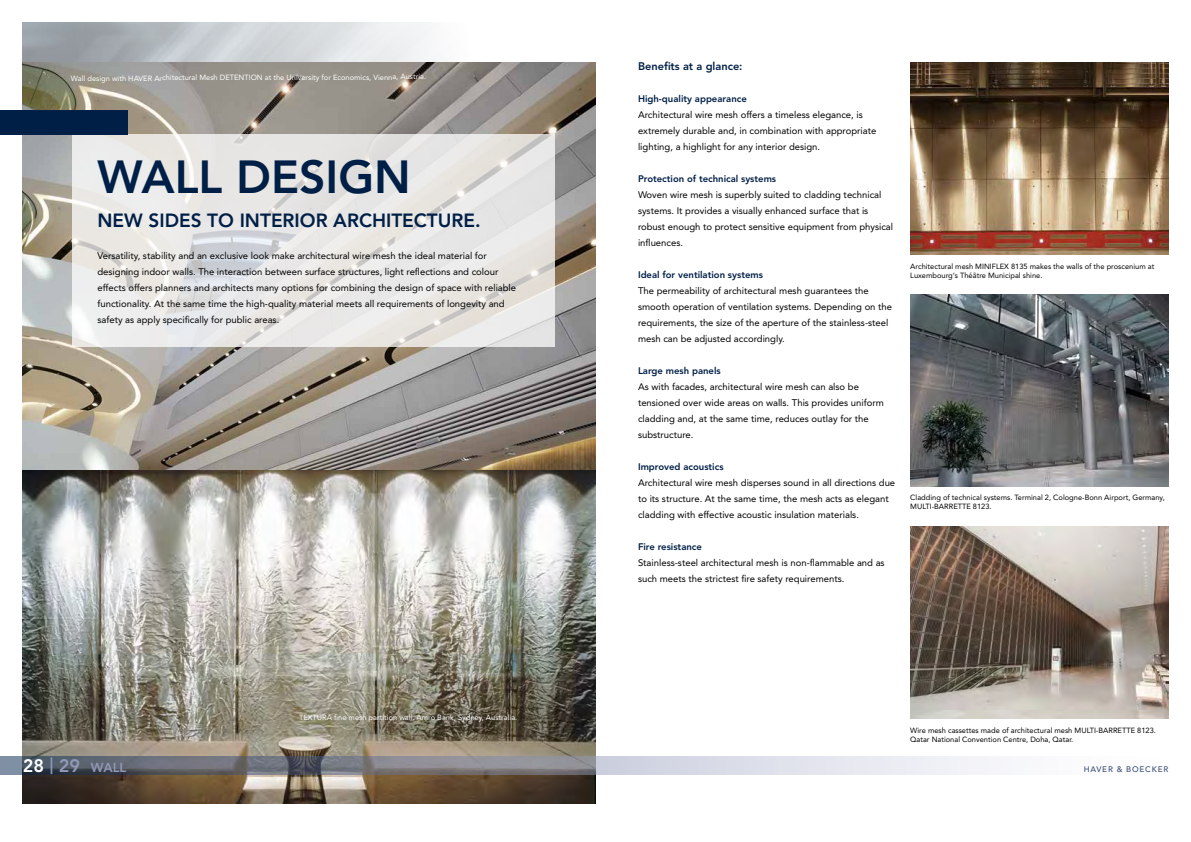
<style>
.page{position:relative;width:1191px;height:842px;background:#fff}
.page>*{position:absolute;margin:0;border:0;box-sizing:border-box;transform-origin:0 0}
.t1{font:800 46px "Avenir LT Std";color:#001f47}
.t2{font:800 19px "Avenir LT Std";color:#001f47}
.t3{font:800 13px "Avenir LT Std";color:#9199b7}
.t4{font:800 11px "Avenir LT Std";color:#001f47}
.t5{font:9.5px/16px "Avenir LT Std";color:#000}
.t6{font:800 9.5px "Avenir LT Std";color:#001f47}
.t7{font:500 8px "Avenir LT Std";letter-spacing:.1em;color:#3a4e76}
.t8{font:7.5px/9px "Avenir LT Std";color:#000}
.t9{font:7.5px "Avenir LT Std";letter-spacing:-.005em;color:#fff}
.s1{font-size:18px;color:#fff}
.s2{font-size:18px}
</style>
<div class="page">
<img style="left:23px;top:62px;width:572px;height:742px">
<svg style="left:0;top:757px;width:992px;height:17px;background:#9d9fa8"></svg>
<svg style="left:51px;top:757px;width:1px;height:17px"></svg>
<svg style="left:72px;top:135px;width:482px;height:212px;background:#e7e6e4"></svg>
<div style="left:0;top:110px;width:128px;height:25px;background:#001f47"></div>
<img style="left:910px;top:62px;width:258px;height:192px">
<img style="left:910px;top:294px;width:258px;height:192px">
<img style="left:910px;top:527px;width:258px;height:192px">
<p class="t9" style="left:71px;top:73px;width:357px">Wall design with HAVER Architectural Mesh DETENTION at the University for Economics, Vienna, Austria.</p>
<h1 class="t1" style="left:97px;top:150px;width:315px">WALL DESIGN</h1>
<h2 class="t2" style="left:97px;top:209px;width:385px">NEW SIDES TO INTERIOR ARCHITECTURE.</h2>
<p class="t5" style="left:97px;top:247px;width:420px">Versatility, stability and an exclusive look make architectural wire mesh the ideal material for designing indoor walls. The interaction between surface structures, light reflections and colour effects offers planners and architects many options for combining the design of space with reliable functionality. At the same time the high-quality material meets all requirements of longevity and safety as apply specifically for public areas.</p>
<p class="t9" style="left:299px;top:713px;width:220px">TEXTURA fine mesh partition wall. Amro Bank, Sydney, Australia.</p>
<p class="t4" style="left:638px;top:60px;width:106px">Benefits at a glance:</p>
<p class="t6" style="left:638px;top:93px;width:110px">High-quality appearance</p>
<p class="t5" style="left:638px;top:107px;width:240px">Architectural wire mesh offers a timeless elegance, is extremely durable and, in combination with appropriate lighting, a highlight for any interior design.</p>
<p class="t6" style="left:638px;top:173px;width:140px">Protection of technical systems</p>
<p class="t5" style="left:638px;top:187px;width:257px">Woven wire mesh is superbly suited to cladding technical systems. It provides a visually enhanced surface that is robust enough to protect sensitive equipment from physical influences.</p>
<p class="t6" style="left:638px;top:269px;width:126px">Ideal for ventilation systems</p>
<p class="t5" style="left:638px;top:283px;width:256px">The permeability of architectural mesh guarantees the smooth operation of ventilation systems. Depending on the requirements, the size of the aperture of the stainless-steel mesh can be adjusted accordingly.</p>
<p class="t6" style="left:638px;top:365px;width:84px">Large mesh panels</p>
<p class="t5" style="left:638px;top:379px;width:247px">As with facades, architectural wire mesh can also be tensioned over wide areas on walls. This provides uniform cladding and, at the same time, reduces outlay for the substructure.</p>
<p class="t6" style="left:638px;top:461px;width:87px">Improved acoustics</p>
<p class="t5" style="left:638px;top:475px;width:259px">Architectural wire mesh disperses sound in all directions due to its structure. At the same time, the mesh acts as elegant cladding with effective acoustic insulation materials.</p>
<p class="t6" style="left:638px;top:541px;width:65px">Fire resistance</p>
<p class="t5" style="left:638px;top:555px;width:248px">Stainless-steel architectural mesh is non-flammable and as such meets the strictest fire safety requirements.</p>
<p class="t8" style="left:910px;top:261px;width:246px">Architectural mesh MINIFLEX 8135 makes the walls of the proscenium at<br>Luxembourg‘s Théâtre Municipal shine.</p>
<p class="t8" style="left:910px;top:493px;width:256px">Cladding of technical systems. Terminal 2, Cologne-Bonn Airport, Germany,<br>MULTI-BARRETTE 8123.</p>
<p class="t8" style="left:910px;top:726px;width:247px">Wire mesh cassettes made of architectural mesh MULTI-BARRETTE 8123.<br>Qatar National Convention Centre, Doha, Qatar.</p>
<h3 class="t3" style="left:23px;top:760px;width:105px"><span class="s1">28</span> <span class="s2">29</span> WALL</h3>
<p class="t7" style="left:1083px;top:764px;width:86px">HAVER &amp; BOECKER</p>
</div>
